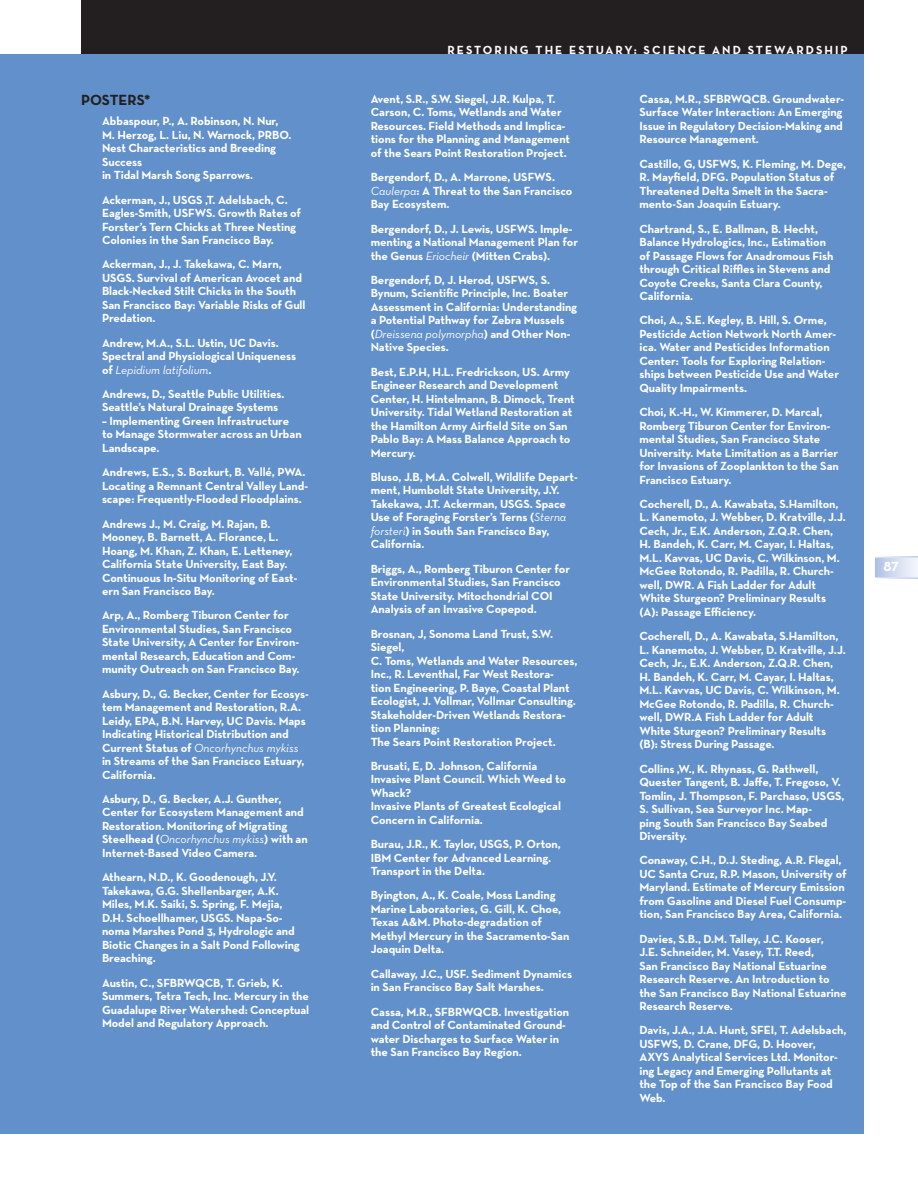
<style>
.page{position:relative;width:918px;height:1188px;background:#fff}
.page>*{position:absolute;margin:0;border:0;box-sizing:border-box;transform-origin:0 0}
.t1{font:700 15px "Neutra Text";color:#231f20}
.t2{font:13.5px "Neutra Text Bold Alt";color:#fff}
.t3{font:700 12px/13.5px "Neutra Text";letter-spacing:-.005em;color:#fff}
.t4{font:12px "Neutra Text Book Italic Alt";letter-spacing:-.005em;color:#fff}
.t5{font:700 12px "Neutra Text";letter-spacing:.17em;color:#fff}
.s1{font-family:"Neutra Text";font-weight:700}
.s2{font-family:"Neutra Text Book Italic Alt";font-weight:400}
</style>
<div class="page">
<div style="left:81px;top:0;width:783px;height:70px;background:#231f20"></div>
<svg style="left:875px;top:556px;width:43px;height:23px"></svg>
<div style="left:0;top:54px;width:864px;height:1080px;background:#6190cb"></div>
<p class="t1" style="left:81px;top:94px;width:71px">POSTERS*</p>
<p class="t3" style="left:102px;top:115px;width:191px">Abbaspour, P., A. Robinson, N. Nur,<br>M. Herzog, L. Liu, N. Warnock, PRBO.<br>Nest Characteristics and Breeding<br>Success<br>in Tidal Marsh Song Sparrows.</p>
<p class="t3" style="left:102px;top:194px;width:201px">Ackerman, J., USGS ,T. Adelsbach, C.<br>Eagles-Smith, USFWS. Growth Rates of Forster’s Tern Chicks at Three Nesting Colonies in the San Francisco Bay.</p>
<p class="t3" style="left:102px;top:259px;width:205px">Ackerman, J., J. Takekawa, C. Marn, USGS. Survival of American Avocet and Black-Necked Stilt Chicks in the South San Francisco Bay: Variable Risks of Gull Predation.</p>
<p class="t3" style="left:102px;top:337px;width:196px">Andrew, M.A., S.L. Ustin, UC Davis.<br>Spectral and Physiological Uniqueness</p>
<p class="t4" style="left:102px;top:365px;width:111px"><span class="s1">of</span> Lepidium latifolium<span class="s1">.</span></p>
<p class="t3" style="left:102px;top:388px;width:184px">Andrews, D., Seattle Public Utilities.<br>Seattle’s Natural Drainage Systems</p>
<p class="t3" style="left:102px;top:415px;width:201px">– Implementing Green Infrastructure to Manage Stormwater across an Urban<br>Landscape.</p>
<p class="t3" style="left:102px;top:466px;width:207px">Andrews, E.S., S. Bozkurt, B. Vallé, PWA.<br>Locating a Remnant Central Valley Land&shy;scape: Frequently-Flooded Floodplains.</p>
<p class="t3" style="left:102px;top:518px;width:197px">Andrews J., M. Craig, M. Rajan, B.<br>Mooney, B. Barnett, A. Florance, L.<br>Hoang, M. Khan, Z. Khan, E. Letteney, California State University, East Bay.<br>Continuous In-Situ Monitoring of East&shy;ern San Francisco Bay.</p>
<p class="t3" style="left:102px;top:610px;width:199px">Arp, A., Romberg Tiburon Center for Environmental Studies, San Francisco State University, A Center for Environ&shy;mental Research, Education and Com&shy;munity Outreach on San Francisco Bay.</p>
<p class="t3" style="left:102px;top:688px;width:208px">Asbury, D., G. Becker, Center for Ecosys&shy;tem Management and Restoration, R.A.<br>Leidy, EPA, B.N. Harvey, UC Davis. Maps Indicating Historical Distribution and</p>
<p class="t4" style="left:102px;top:743px;width:198px"><span class="s1">Current Status of</span> Oncorhynchus mykiss</p>
<p class="t3" style="left:102px;top:755px;width:204px">in Streams of the San Francisco Estuary,<br>California.</p>
<p class="t3" style="left:102px;top:793px;width:203px">Asbury, D., G. Becker, A.J. Gunther,<br>Center for Ecosystem Management and<br>Restoration. Monitoring of Migrating</p>
<p class="t4" style="left:102px;top:835px;width:207px"><span class="s1">Steelhead (</span>Oncorhynchus mykiss<span class="s1">) with an</span></p>
<p class="t3" style="left:102px;top:842px;width:176px;line-height:24.3px">Internet-Based Video Camera.<br>Athearn, N.D., K. Goodenough, J.Y.</p>
<p class="t3" style="left:102px;top:885px;width:199px">Takekawa, G.G. Shellenbarger, A.K.<br>Miles, M.K. Saiki, S. Spring, F. Mejia,<br>D.H. Schoellhamer, USGS. Napa-So&shy;noma Marshes Pond 3, Hydrologic and<br>Biotic Changes in a Salt Pond Following<br>Breaching.</p>
<p class="t3" style="left:102px;top:977px;width:209px">Austin, C., SFBRWQCB, T. Grieb, K.<br>Summers, Tetra Tech, Inc. Mercury in the Guadalupe River Watershed: Conceptual Model and Regulatory Approach.</p>
<p class="t5" style="left:447px;top:45px;width:402px">RESTORING THE ESTUARY: SCIENCE AND STEWARDSHIP</p>
<p class="t3" style="left:371px;top:93px;width:201px">Avent, S.R., S.W. Siegel, J.R. Kulpa, T.<br>Carson, C. Toms, Wetlands and Water Resources. Field Methods and Implica&shy;tions for the Planning and Management of the Sears Point Restoration Project.</p>
<p class="t3" style="left:371px;top:171px;width:203px">Bergendorf, D., A. Marrone, USFWS.<br><span class="s2">Caulerpa</span>: A Threat to the San Francisco<br>Bay Ecosystem.</p>
<p class="t3" style="left:371px;top:223px;width:209px">Bergendorf, D., J. Lewis, USFWS. Imple&shy;menting a National Management Plan for the Genus <span class="s2">Eriocheir</span> (Mitten Crabs).</p>
<p class="t3" style="left:371px;top:274px;width:208px">Bergendorf, D, J. Herod, USFWS, S.<br>Bynum, Scientific Principle, Inc. Boater Assessment in California: Understanding a Potential Pathway for Zebra Mussels</p>
<p class="t4" style="left:371px;top:329px;width:201px"><span class="s1">(</span>Dreissena polymorpha<span class="s1">) and Other Non-</span></p>
<p class="t3" style="left:371px;top:336px;width:201px;line-height:24.3px">Native Species.<br>Best, E.P.H, H.L. Fredrickson, US. Army</p>
<p class="t3" style="left:371px;top:379px;width:206px">Engineer Research and Development Center, H. Hintelmann, B. Dimock, Trent University. Tidal Wetland Restoration at the Hamilton Army Airfield Site on San Pablo Bay: A Mass Balance Approach to Mercury.</p>
<p class="t3" style="left:371px;top:471px;width:208px">Bluso, J.B, M.A. Colwell, Wildlife Depart&shy;ment, Humboldt State University, J.Y.<br>Takekawa, J.T. Ackerman, USGS. Space Use of Foraging Forster’s Terns (<span class="s2">Sterna forsteri</span>) in South San Francisco Bay, California.</p>
<p class="t3" style="left:371px;top:563px;width:201px">Briggs, A., Romberg Tiburon Center for Environmental Studies, San Francisco State University. Mitochondrial COI Analysis of an Invasive Copepod.</p>
<p class="t3" style="left:371px;top:628px;width:208px">Brosnan, J, Sonoma Land Trust, S.W.<br>Siegel,<br>C. Toms, Wetlands and Water Resources, Inc., R. Leventhal, Far West Restora-<br>tion Engineering, P. Baye, Coastal Plant Ecologist, J. Vollmar, Vollmar Consulting.<br>Stakeholder-Driven Wetlands Restora&shy;tion Planning:<br>The Sears Point Restoration Project.</p>
<p class="t3" style="left:371px;top:760px;width:197px">Brusati, E, D. Johnson, California<br>Invasive Plant Council. Which Weed to<br>Whack?<br>Invasive Plants of Greatest Ecological<br>Concern in California.</p>
<p class="t3" style="left:371px;top:838px;width:192px">Burau, J.R., K. Taylor, USGS, P. Orton,<br>IBM Center for Advanced Learning.<br>Transport in the Delta.</p>
<p class="t3" style="left:371px;top:890px;width:200px">Byington, A., K. Coale, Moss Landing<br>Marine Laboratories, G. Gill, K. Choe,<br>Texas A&amp;M. Photo-degradation of<br>Methyl Mercury in the Sacramento-San<br>Joaquin Delta.</p>
<p class="t3" style="left:371px;top:968px;width:203px">Callaway, J.C., USF. Sediment Dynamics in San Francisco Bay Salt Marshes.</p>
<p class="t3" style="left:371px;top:1006px;width:200px">Cassa, M.R., SFBRWQCB. Investigation and Control of Contaminated Ground&shy;water Discharges to Surface Water in the San Francisco Bay Region.</p>
<p class="t3" style="left:639px;top:93px;width:206px">Cassa, M.R., SFBRWQCB. Groundwater-Surface Water Interaction: An Emerging Issue in Regulatory Decision-Making and Resource Management.</p>
<p class="t3" style="left:639px;top:158px;width:208px">Castillo, G, USFWS, K. Fleming, M. Dege, R. Mayfield, DFG. Population Status of Threatened Delta Smelt in the Sacra&shy;mento-San Joaquin Estuary.</p>
<p class="t3" style="left:639px;top:223px;width:196px">Chartrand, S., E. Ballman, B. Hecht, Balance Hydrologics, Inc., Estimation of Passage Flows for Anadromous Fish through Critical Riffles in Stevens and Coyote Creeks, Santa Clara County, California.</p>
<p class="t3" style="left:639px;top:315px;width:201px">Choi, A., S.E. Kegley, B. Hill, S. Orme, Pesticide Action Network North Amer&shy;ica. Water and Pesticides Information Center: Tools for Exploring Relation&shy;ships between Pesticide Use and Water Quality Impairments.</p>
<p class="t3" style="left:639px;top:406px;width:201px">Choi, K.-H., W. Kimmerer, D. Marcal, Romberg Tiburon Center for Environ&shy;mental Studies, San Francisco State University. Mate Limitation as a Barrier for Invasions of Zooplankton to the San Francisco Estuary.</p>
<p class="t3" style="left:639px;top:498px;width:208px">Cocherell, D., A. Kawabata, S.Hamilton, L. Kanemoto, J. Webber, D. Kratville, J.J.<br>Cech, Jr., E.K. Anderson, Z.Q.R. Chen, H. Bandeh, K. Carr, M. Cayar, I. Haltas, M.L. Kavvas, UC Davis, C. Wilkinson, M.<br>McGee Rotondo, R. Padilla, R. Church&shy;well, DWR. A Fish Ladder for Adult White Sturgeon? Preliminary Results (A): Passage Efficiency.</p>
<p class="t3" style="left:639px;top:630px;width:208px">Cocherell, D., A. Kawabata, S.Hamilton, L. Kanemoto, J. Webber, D. Kratville, J.J.<br>Cech, Jr., E.K. Anderson, Z.Q.R. Chen, H. Bandeh, K. Carr, M. Cayar, I. Haltas, M.L. Kavvas, UC Davis, C. Wilkinson, M.<br>McGee Rotondo, R. Padilla, R. Church&shy;well, DWR.A Fish Ladder for Adult White Sturgeon? Preliminary Results (B): Stress During Passage.</p>
<p class="t3" style="left:639px;top:763px;width:207px">Collins ,W., K. Rhynass, G. Rathwell, Quester Tangent, B. Jaffe, T. Fregoso, V.<br>Tomlin, J. Thompson, F. Parchaso, USGS, S. Sullivan, Sea Surveyor Inc. Map-<br>ping South San Francisco Bay Seabed Diversity.</p>
<p class="t3" style="left:639px;top:855px;width:209px">Conaway, C.H., D.J. Steding, A.R. Flegal, UC Santa Cruz, R.P. Mason, University of Maryland. Estimate of Mercury Emission from Gasoline and Diesel Fuel Consump&shy;tion, San Francisco Bay Area, California.</p>
<p class="t3" style="left:639px;top:933px;width:209px">Davies, S.B., D.M. Talley, J.C. Kooser,<br>J.E. Schneider, M. Vasey, T.T. Reed,<br>San Francisco Bay National Estuarine Research Reserve. An Introduction to the San Francisco Bay National Estuarine Research Reserve.</p>
<p class="t3" style="left:639px;top:1025px;width:209px">Davis, J.A., J.A. Hunt, SFEI, T. Adelsbach,<br>USFWS, D. Crane, DFG, D. Hoover,<br>AXYS Analytical Services Ltd. Monitor&shy;ing Legacy and Emerging Pollutants at the Top of the San Francisco Bay Food<br>Web.</p>
<p class="t2" style="left:883px;top:561px;width:17px">87</p>
</div>
